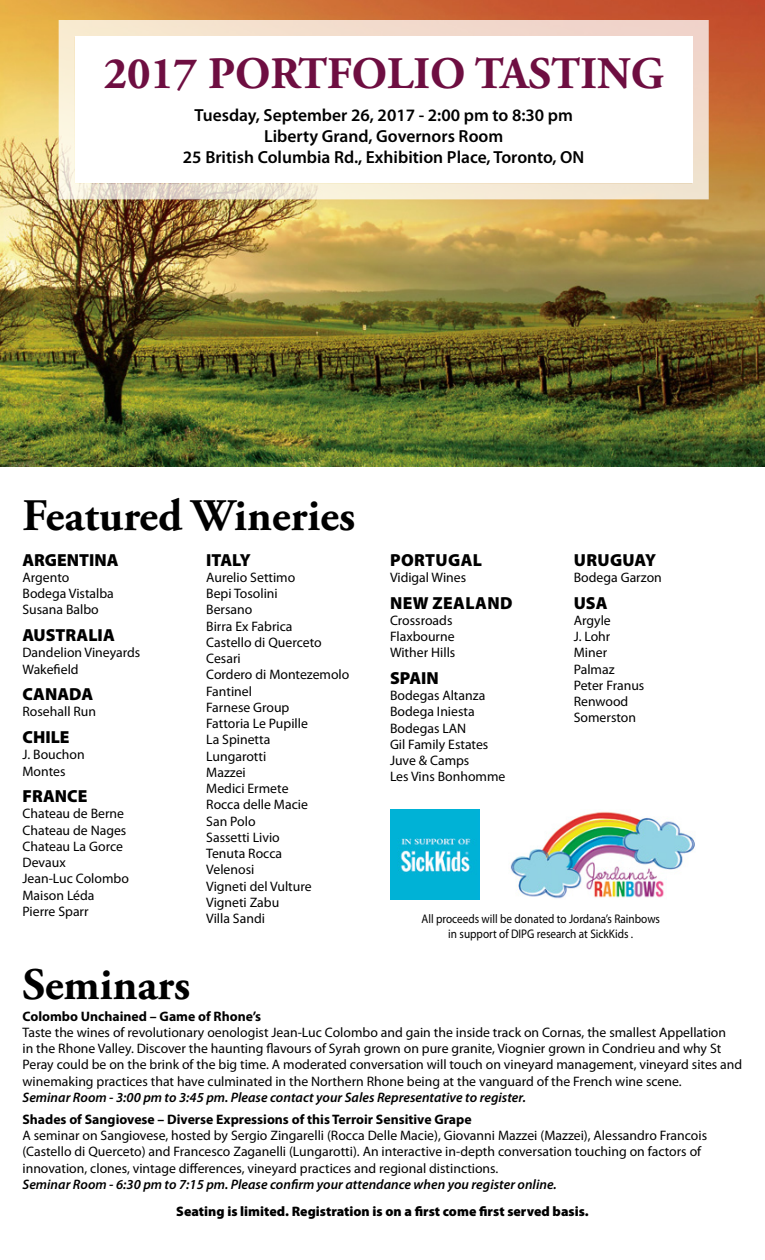
<style>
.page{position:relative;width:765px;height:1260px;background:#fff}
.page>*{position:absolute;margin:0;border:0;box-sizing:border-box;transform-origin:0 0}
.t1{font:700 45px "Adobe Garamond Pro";color:#000}
.t2{font:700 45px "Adobe Garamond Pro";color:#6e0e41}
.t3{font:600 17.5px/21px "Myriad Pro";color:#000;text-align:center}
.t4{font:900 17.5px "Myriad Pro";color:#000}
.t5{font:13.75px/16.2px "Myriad Pro";color:#000}
.t6{font:italic 600 13.75px "Myriad Pro";color:#000}
.t7{font:700 13.75px "Myriad Pro";color:#000}
.t8{font:900 13.75px "Myriad Pro";color:#000}
.t9{font:12.5px/15px "Myriad Pro";color:#000;text-align:center;scale:.9 1}
</style>
<div class="page">
<img style="left:0;top:0;width:765px;height:466px">
<svg style="left:57px;top:19px;width:653px;height:182px"></svg>
<img style="left:390px;top:809px;width:90px;height:90px">
<img style="left:510px;top:812px;width:185px;height:87px">
<h1 class="t2" style="left:104px;top:48px;width:562px">2017 PORTFOLIO TASTING</h1>
<p class="t3" style="left:183px;top:104px;width:403px">Tuesday, September 26, 2017 - 2:00 pm to 8:30 pm<br>Liberty Grand, Governors Room<br>25 British Columbia Rd., Exhibition Place, Toronto, ON</p>
<h1 class="t1" style="left:22px;top:490px;width:334px">Featured Wineries</h1>
<p class="t4" style="left:22px;top:550px;width:98px">ARGENTINA</p>
<p class="t5" style="left:22px;top:569px;width:93px">Argento<br>Bodega Vistalba<br>Susana Balbo</p>
<p class="t4" style="left:22px;top:625px;width:94px">AUSTRALIA</p>
<p class="t5" style="left:22px;top:644px;width:119px">Dandelion Vineyards<br>Wakefield</p>
<p class="t4" style="left:22px;top:684px;width:72px">CANADA</p>
<p class="t5" style="left:22px;top:703px;width:75px">Rosehall Run</p>
<p class="t4" style="left:22px;top:727px;width:49px">CHILE</p>
<p class="t5" style="left:22px;top:746px;width:64px">J. Bouchon<br>Montes</p>
<p class="t4" style="left:22px;top:786px;width:66px">FRANCE</p>
<p class="t5" style="left:22px;top:805px;width:108px">Chateau de Berne<br>Chateau de Nages<br>Chateau La Gorce<br>Devaux<br>Jean-Luc Colombo<br>Maison Léda<br>Pierre Sparr</p>
<p class="t4" style="left:206px;top:550px;width:46px">ITALY</p>
<p class="t5" style="left:206px;top:569px;width:145px">Aurelio Settimo<br>Bepi Tosolini<br>Bersano<br>Birra Ex Fabrica<br>Castello di Querceto<br>Cesari<br>Cordero di Montezemolo<br>Fantinel<br>Farnese Group<br>Fattoria Le Pupille<br>La Spinetta<br>Lungarotti<br>Mazzei<br>Medici Ermete<br>Rocca delle Macie<br>San Polo<br>Sassetti Livio<br>Tenuta Rocca<br>Velenosi<br>Vigneti del Vulture<br>Vigneti Zabu<br>Villa Sandi</p>
<p class="t4" style="left:390px;top:550px;width:37px">Portugal</p>
<p class="t5" style="left:390px;top:569px;width:78px">Vidigal Wines</p>
<p class="t4" style="left:390px;top:593px;width:66px">New Zealand</p>
<p class="t5" style="left:390px;top:612px;width:67px">Crossroads<br>Flaxbourne<br>Wither Hills</p>
<p class="t4" style="left:390px;top:668px;width:50px">SPAIN</p>
<p class="t5" style="left:390px;top:687px;width:117px">Bodegas Altanza<br>Bodega Iniesta<br>Bodegas LAN<br>Gil Family Estates<br>Juve &amp; Camps<br>Les Vins Bonhomme</p>
<p class="t4" style="left:574px;top:550px;width:25px">Uruguay</p>
<p class="t5" style="left:574px;top:569px;width:90px">Bodega Garzon</p>
<p class="t4" style="left:574px;top:593px;width:35px">USA</p>
<p class="t5" style="left:574px;top:612px;width:72px">Argyle<br>J. Lohr<br>Miner<br>Palmaz<br>Peter Franus<br>Renwood<br>Somerston</p>
<p class="t9" style="left:421px;top:911px;width:267px">All proceeds will be donated to Jordana’s Rainbows in support of DIPG research at SickKids .</p>
<h1 class="t1" style="left:22px;top:958px;width:169px">Seminars</h1>
<p class="t7" style="left:22px;top:1007px;width:240px">Colombo Unchained – Game of Rhone’s</p>
<p class="t5" style="left:22px;top:1024px;width:721px">Taste the wines of revolutionary oenologist Jean-Luc Colombo and gain the inside track on Cornas, the smallest Appellation<br>in the Rhone Valley. Discover the haunting flavours of Syrah grown on pure granite, Viognier grown in Condrieu and why St Peray could be on the brink of the big time. A moderated conversation will touch on vineyard management, vineyard sites and winemaking practices that have culminated in the Northern Rhone being at the vanguard of the French wine scene.</p>
<p class="t6" style="left:22px;top:1089px;width:505px">Seminar Room - 3:00 pm to 3:45 pm. Please contact your Sales Representative to register.</p>
<p class="t7" style="left:22px;top:1110px;width:451px">Shades of Sangiovese – Diverse Expressions of this Terroir Sensitive Grape</p>
<p class="t5" style="left:22px;top:1127px;width:686px">A seminar on Sangiovese, hosted by Sergio Zingarelli (Rocca Delle Macie), Giovanni Mazzei (Mazzei), Alessandro Francois (Castello di Querceto) and Francesco Zaganelli (Lungarotti). An interactive in-depth conversation touching on factors of innovation, clones, vintage differences, vineyard practices and regional distinctions.</p>
<p class="t6" style="left:22px;top:1175px;width:536px">Seminar Room - 6:30 pm to 7:15 pm. Please confirm your attendance when you register online.</p>
<p class="t8" style="left:176px;top:1204px;width:414px">Seating is limited. Registration is on a first come first served basis.</p>
</div>
